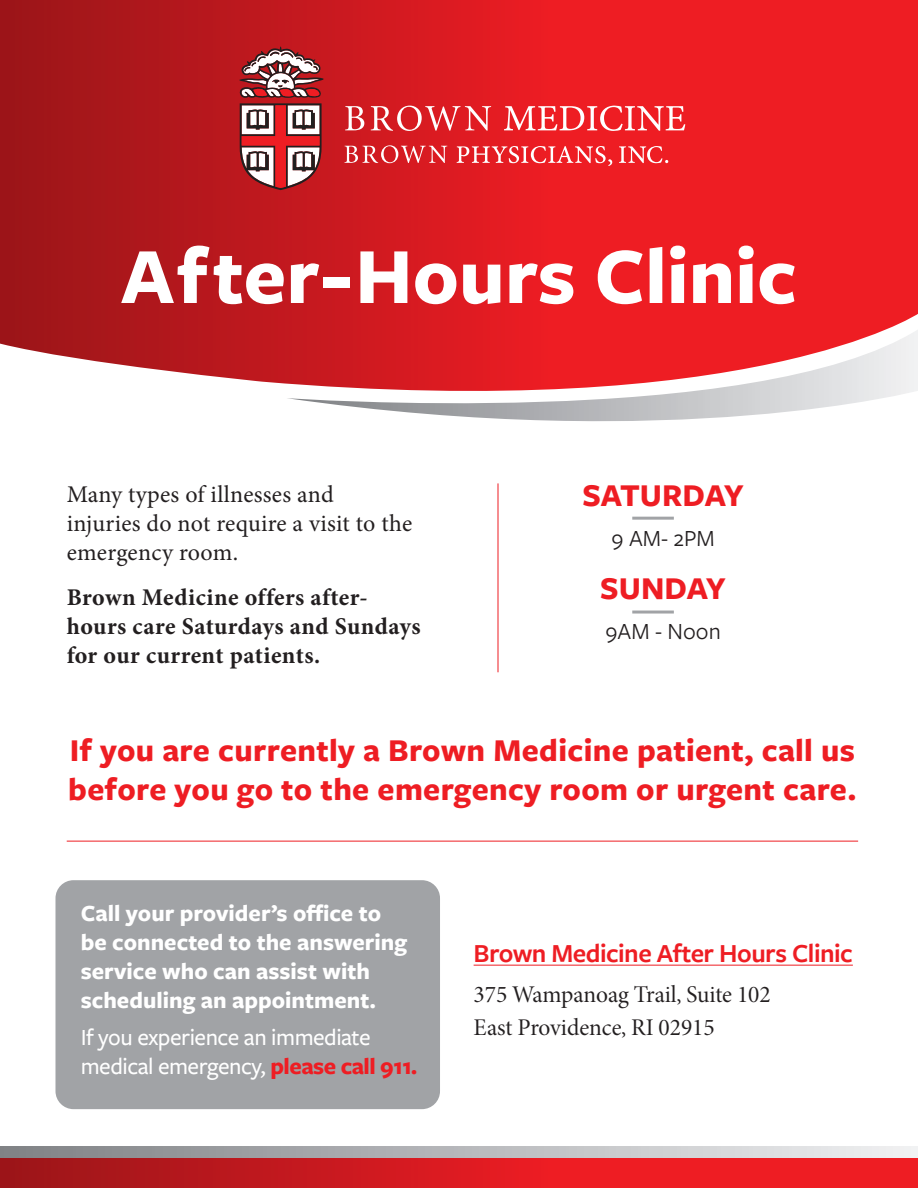
<style>
.page{position:relative;width:918px;height:1188px;background:#fff}
.page>*{position:absolute;margin:0;border:0;box-sizing:border-box;transform-origin:0 0}
.t1{font:700 82.5px "Freight Sans Pro";color:#fff}
.t2{font:700 33px/39.6px "Freight Sans Pro";letter-spacing:.01em;color:#ee1d23}
.t3{font:600 27px "Freight Sans Pro";letter-spacing:-.02em;color:#ee1d23}
.t4{font:700 24px/28.8px "Freight Sans Pro";color:#fff}
.t5{font:700 24px/28.8px "Minion Pro";letter-spacing:.015em;color:#231f20}
.t6{font:24px/28.8px "Minion Pro";letter-spacing:.01em;color:#231f20}
.t7{font:500 24px/28.8px "Freight Sans Pro";letter-spacing:-.02em;color:#fff}
.t8{font:24px "Minion Pro Subh";color:#231f20}
.t9{font:24px "Freight Sans Pro";color:#231f20}
.s1{font-weight:700;color:#ee1d23}
</style>
<div class="page">
<svg style="left:0;top:0;width:918px;height:384px;background:#d21e23"></svg>
<svg style="left:286px;top:329px;width:632px;height:93px"></svg>
<svg style="left:239px;top:47px;width:85px;height:143px"></svg>
<svg style="left:457px;top:146px;width:155px;height:20px;background:#ee5358"></svg>
<svg style="left:619px;top:146px;width:49px;height:17px"></svg>
<svg style="left:344px;top:145px;width:103px;height:18px;background:#de5358"></svg>
<svg style="left:345px;top:106px;width:19px;height:24px"></svg>
<svg style="left:371px;top:106px;width:120px;height:25px;background:#e25358"></svg>
<svg style="left:504px;top:106px;width:181px;height:25px"></svg>
<svg style="left:0;top:1158px;width:918px;height:30px;background:#d31a20"></svg>
<svg style="left:0;top:1147px;width:918px;height:11px;background:#b6b8ba"></svg>
<hr style="left:632px;top:517px;width:42px;height:3px;background:#a1a3a6">
<hr style="left:632px;top:611px;width:42px;height:3px;background:#a1a3a6">
<hr style="left:498px;top:483px;width:1px;height:189px;background:#ee1d23">
<div style="left:56px;top:880px;width:384px;height:229px;background:#a1a3a6;border-radius:18px"></div>
<hr style="left:474px;top:965px;width:379px;height:1px;background:#ee1d23">
<hr style="left:67px;top:841px;width:791px;height:1px;background:#ee1d23">
<p class="t1" style="left:121px;top:219px;width:677px">After-Hours Clinic</p>
<p class="t6" style="left:67px;top:480px;width:347px">Many types of illnesses and injuries do not require a visit to the emergency room.</p>
<p class="t5" style="left:67px;top:583px;width:355px">Brown Medicine offers after&shy;hours care Saturdays and Sundays for our current patients.</p>
<p class="t2" style="left:582px;top:474px;width:163px">SATURDAY</p>
<p class="t9" style="left:612px;top:523px;width:105px">9 AM- 2PM</p>
<p class="t2" style="left:600px;top:567px;width:127px">SUNDAY</p>
<p class="t9" style="left:606px;top:616px;width:117px">9AM - Noon</p>
<p class="t2" style="left:68px;top:729px;width:790px">If you are currently a Brown Medicine patient, call us before you go to the emergency room or urgent care.</p>
<p class="t4" style="left:81px;top:898px;width:328px">Call your provider’s office to be connected to the answering service who can assist with scheduling an appointment.</p>
<p class="t7" style="left:81px;top:1022px;width:338px">If you experience an immediate medical emergency, <span class="s1">please call 911.</span></p>
<p class="t3" style="left:474px;top:934px;width:381px">Brown Medicine After Hours Clinic</p>
<p class="t8" style="left:474px;top:979px;width:299px">375 Wampanoag Trail, Suite 102</p>
<p class="t8" style="left:474px;top:1012px;width:243px">East Providence, RI 02915</p>
</div>
